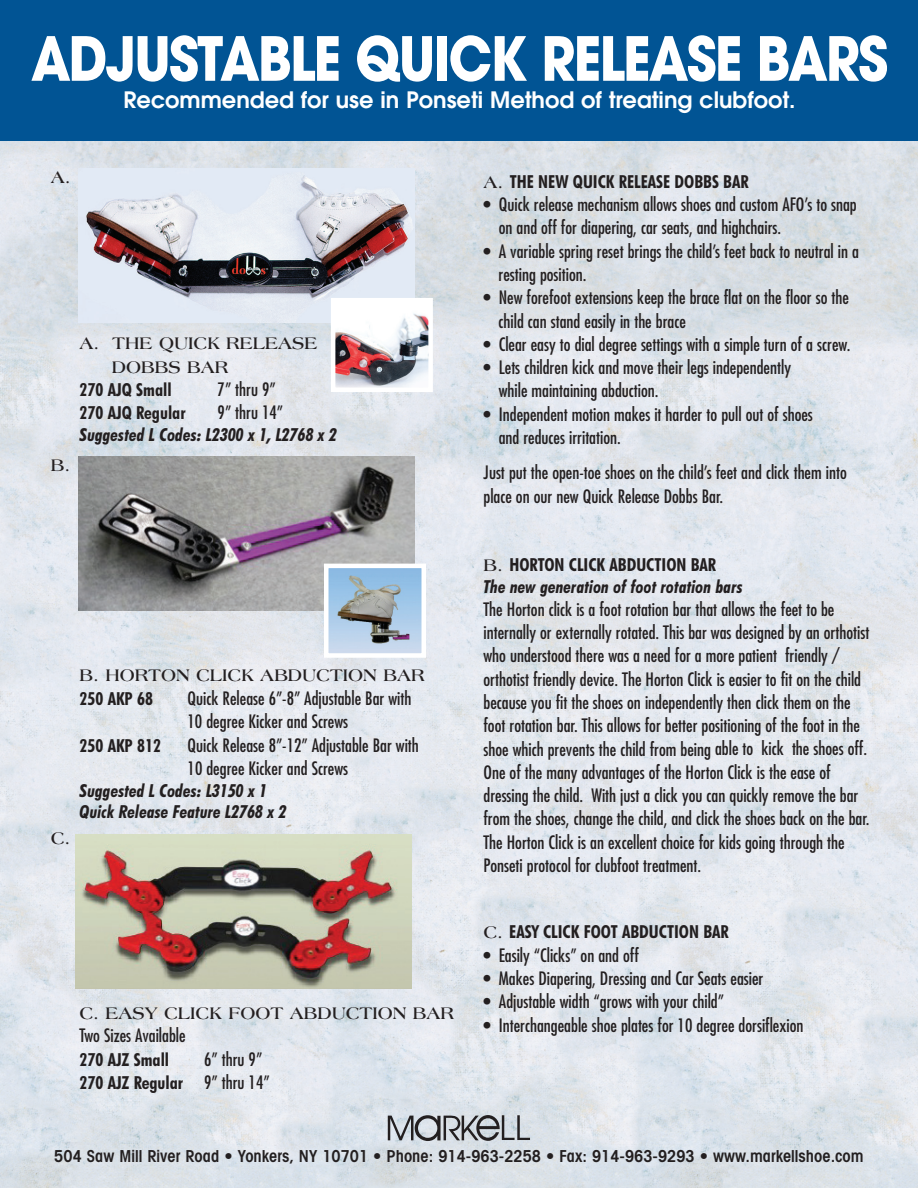
<style>
.page{position:relative;width:918px;height:1188px;background:#fff}
.page>*{position:absolute;margin:0;border:0;box-sizing:border-box;transform-origin:0 0}
.t1{font:700 60.3px "Avant Garde";letter-spacing:-.035em;color:#fff;scale:.87 1}
.t2{font:600 22.5px "Avant Garde";color:#fff}
.t3{font:condensed 18px/23.2px "Futura";color:#231f20}
.t4{font:italic 700 condensed 18px/21.6px "Futura BT";color:#231f20}
.t5{font:700 condensed 18px "Futura BT";color:#231f20}
.t6{font:700 18px/23.5px "Americana";color:#231f20}
.t7{font:600 condensed 16.5px "Avant Garde";color:#231f20}
.s1{font-family:"Futura";font-weight:400}
.s2{font-family:"Americana";font-stretch:normal}
.s3{font-family:"Americana";font-style:normal;font-stretch:normal}
.s4{font-style:normal}
</style>
<div class="page">
<img style="left:0;top:140px;width:918px;height:1048px">
<img style="left:75px;top:834px;width:336px;height:155px">
<img style="left:78px;top:457px;width:336px;height:154px">
<div style="left:0;top:0;width:918px;height:140px;background:#015494"></div>
<img style="left:78px;top:168px;width:336px;height:154px">
<img style="left:329px;top:569px;width:92px;height:84px">
<div style="left:324px;top:564px;width:102px;height:94px;border:4px solid #fff"></div>
<svg style="left:388px;top:1115px;width:142px;height:26px;background:#9b9fa4"></svg>
<img style="left:336px;top:303px;width:92px;height:84px">
<h1 class="t1" style="left:31px;top:19px;width:987px">ADJUSTABLE QUICK RELEASE BARS</h1>
<p class="t2" style="left:123px;top:85px;width:674px">Recommended for use in Ponseti Method of treating clubfoot.</p>
<p class="t6" style="left:51px;top:165px;width:21px">A.</p>
<p class="t6" style="left:51px;top:454px;width:21px">B.</p>
<p class="t6" style="left:112px;top:331px;width:207px;text-indent:-32px">A. THE QUICK RELEASE<br>DOBBS BAR</p>
<p class="t5" style="left:80px;top:378px;width:94px">270 AJQ Small</p>
<p class="t3" style="left:218px;top:377px;width:60px">7” thru 9”</p>
<p class="t5" style="left:80px;top:402px;width:107px">270 AJQ Regular</p>
<p class="t3" style="left:218px;top:401px;width:67px">9” thru 14”</p>
<p class="t4" style="left:80px;top:424px;width:259px">Suggested L Codes: L2300 x 1, L2768 x 2</p>
<p class="t6" style="left:51px;top:826px;width:21px">C.</p>
<p class="t6" style="left:80px;top:664px;width:347px">B. HORTON CLICK ABDUCTION BAR</p>
<p class="t5" style="left:80px;top:688px;width:75px">250 AKP 68</p>
<p class="t3" style="left:188px;top:687px;width:225px">Quick Release 6”-8” Adjustable Bar with<br>10 degree Kicker and Screws</p>
<p class="t5" style="left:80px;top:734px;width:83px">250 AKP 812</p>
<p class="t3" style="left:188px;top:733px;width:233px">Quick Release 8”-12” Adjustable Bar with<br>10 degree Kicker and Screws</p>
<p class="t4" style="left:80px;top:779px;width:209px">Suggested L Codes: L3150 x 1<br>Quick Release Feature L2768 x 2</p>
<p class="t6" style="left:80px;top:1001px;width:376px">C. EASY CLICK FOOT ABDUCTION BAR</p>
<p class="t3" style="left:80px;top:1024px;width:108px">Two Sizes Available</p>
<p class="t5" style="left:80px;top:1048px;width:91px">270 AJZ Small</p>
<p class="t3" style="left:204px;top:1047px;width:60px">6” thru 9”</p>
<p class="t5" style="left:80px;top:1072px;width:191px">270 AJZ Regular <span class="s1">9” thru 14”</span></p>
<p class="t5" style="left:484px;top:171px;width:267px"><span class="s2">A.</span> THE NEW QUICK RELEASE DOBBS BAR</p>
<p class="t3" style="left:499px;top:193px;width:360px;text-indent:-15px">• Quick release mechanism allows shoes and custom AFO’s to snap on and off for diapering, car seats, and highchairs.</p>
<p class="t3" style="left:499px;top:239px;width:362px;text-indent:-15px">• A variable spring reset brings the child’s feet back to neutral in a resting position.</p>
<p class="t3" style="left:499px;top:286px;width:352px;text-indent:-15px">• New forefoot extensions keep the brace flat on the floor so the child can stand easily in the brace</p>
<p class="t3" style="left:483px;top:333px;width:369px">• Clear easy to dial degree settings with a simple turn of a screw.</p>
<p class="t3" style="left:499px;top:356px;width:294px;text-indent:-15px">• Lets children kick and move their legs independently while maintaining abduction.</p>
<p class="t3" style="left:499px;top:402px;width:316px;text-indent:-15px">• Independent motion makes it harder to pull out of shoes and reduces irritation.</p>
<p class="t3" style="left:484px;top:461px;width:365px">Just put the open-toe shoes on the child’s feet and click them into place on our new Quick Release Dobbs Bar.</p>
<p class="t4" style="left:483px;top:554px;width:261px"><span class="s3">B.</span> <span class="s4">HORTON CLICK ABDUCTION BAR<br></span>The new generation of foot rotation bars</p>
<p class="t3" style="left:483px;top:597px;width:388px">The Horton click is a foot rotation bar that allows the feet to be internally or externally rotated. This bar was designed by an orthotist who understood there was a need for a more patient friendly / orthotist friendly device. The Horton Click is easier to fit on the child because you fit the shoes on independently then click them on the foot rotation bar. This allows for better positioning of the foot in the shoe which prevents the child from being able to kick the shoes off.<br>One of the many advantages of the Horton Click is the ease of dressing the child. With just a click you can quickly remove the bar from the shoes, change the child, and click the shoes back on the bar.<br>The Horton Click is an excellent choice for kids going through the Ponseti protocol for clubfoot treatment.</p>
<p class="t5" style="left:483px;top:921px;width:247px"><span class="s2">C.</span> EASY CLICK FOOT ABDUCTION BAR</p>
<p class="t3" style="left:483px;top:943px;width:157px">• Easily “Clicks” on and off</p>
<p class="t3" style="left:483px;top:967px;width:282px">• Makes Diapering, Dressing and Car Seats easier</p>
<p class="t3" style="left:484px;top:990px;width:242px">• Adjustable width “grows with your child”</p>
<p class="t3" style="left:484px;top:1013px;width:322px">• Interchangeable shoe plates for 10 degree dorsiflexion</p>
<p class="t7" style="left:54px;top:1146px;width:811px">504 Saw Mill River Road • Yonkers, NY 10701 • Phone: 914-963-2258 • Fax: 914-963-9293 • www.markellshoe.com</p>
</div>
